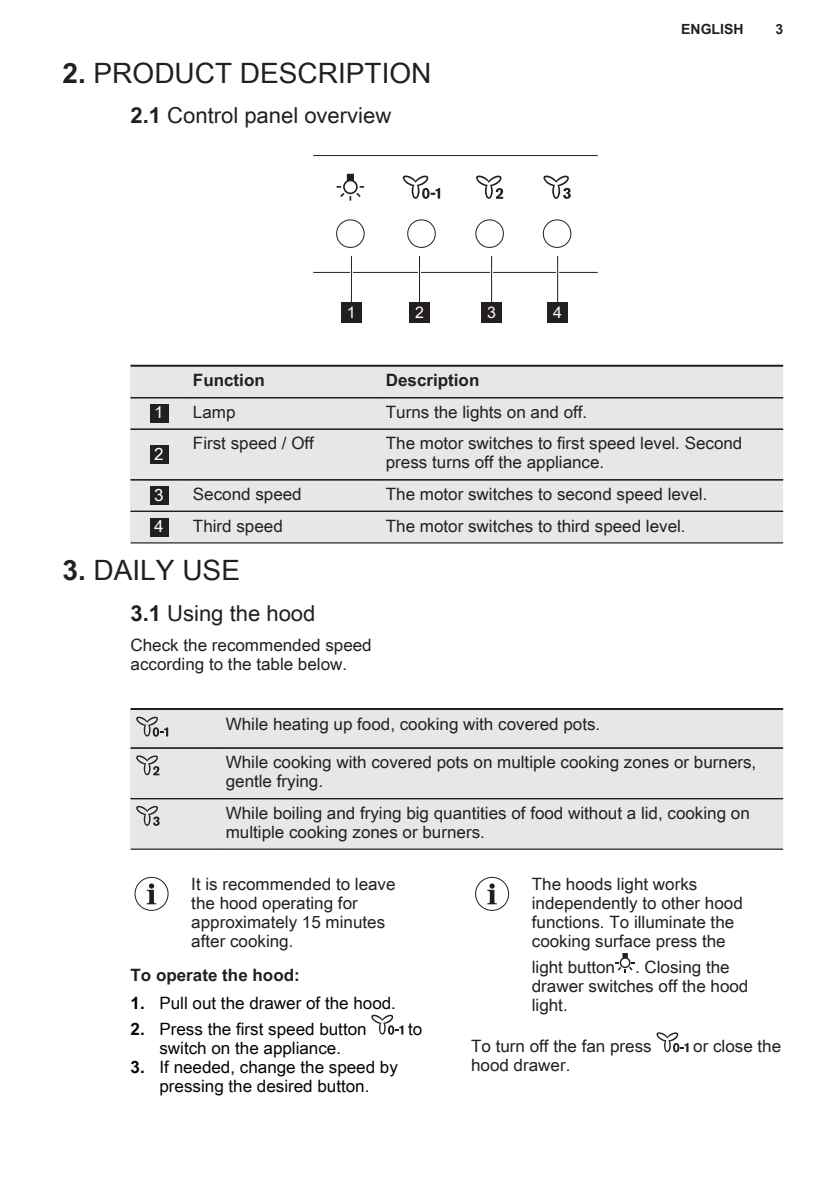
<style>
.page{position:relative;width:840px;height:1191px;background:#fff}
.page>*{position:absolute;margin:0;border:0;box-sizing:border-box;transform-origin:0 0}
.t1{font:28px "Arial Unicode MS";color:#231f20}
.t2{font:22px "Arial Unicode MS";color:#231f20}
.t3{font:17px/19px "Arial Unicode MS";color:#231f20}
.t4{font:17px/19px "Arial Unicode MS";color:#040503;text-align:center}
.t5{font:700 17px "Arial Unicode MS";color:#231f20}
.t6{font:17px "Arial Unicode MS";color:#fff}
.t7{font:16px "Arial";color:#fff}
.t8{font:700 14px "Arial Unicode MS";color:#231f20}
.s1{font-weight:700}
</style>
<div class="page">
<svg style="left:336px;top:219px;width:29px;height:29px"></svg>
<svg style="left:407px;top:219px;width:29px;height:29px"></svg>
<svg style="left:475px;top:219px;width:29px;height:29px"></svg>
<svg style="left:542px;top:219px;width:30px;height:29px"></svg>
<svg style="left:336px;top:174px;width:28px;height:27px"></svg>
<svg style="left:476px;top:175px;width:27px;height:24px"></svg>
<svg style="left:543px;top:175px;width:27px;height:24px"></svg>
<svg style="left:402px;top:175px;width:38px;height:24px"></svg>
<hr style="left:313px;top:272px;width:284px;height:1px;background:#231f20">
<hr style="left:313px;top:155px;width:284px;height:1px;background:#231f20">
<hr style="left:556px;top:256px;width:3px;height:56px;background:#fff">
<hr style="left:557px;top:256px;width:1px;height:56px;background:#231f20">
<div style="left:547px;top:302px;width:20px;height:20px;background:#231f20"></div>
<hr style="left:490px;top:256px;width:3px;height:56px;background:#fff">
<hr style="left:491px;top:256px;width:1px;height:56px;background:#231f20">
<div style="left:481px;top:302px;width:20px;height:20px;background:#231f20"></div>
<hr style="left:418px;top:256px;width:3px;height:56px;background:#fff">
<hr style="left:419px;top:256px;width:1px;height:56px;background:#231f20">
<div style="left:409px;top:302px;width:20px;height:20px;background:#231f20"></div>
<hr style="left:350px;top:256px;width:3px;height:56px;background:#fff">
<hr style="left:351px;top:256px;width:1px;height:56px;background:#231f20">
<div style="left:341px;top:302px;width:20px;height:20px;background:#231f20"></div>
<div style="left:130px;top:366px;width:652px;height:177px;background:#e6e7e9"></div>
<div style="left:150px;top:404px;width:19px;height:19px;background:#231f20"></div>
<div style="left:150px;top:445px;width:19px;height:19px;background:#231f20"></div>
<div style="left:150px;top:486px;width:19px;height:19px;background:#231f20"></div>
<div style="left:150px;top:518px;width:19px;height:18px;background:#231f20"></div>
<hr style="left:130px;top:365px;width:57px;height:2px;background:#231f20">
<hr style="left:187px;top:365px;width:193px;height:2px;background:#231f20">
<hr style="left:380px;top:365px;width:402px;height:2px;background:#231f20">
<hr style="left:130px;top:397px;width:57px;height:1px;background:#231f20">
<hr style="left:187px;top:397px;width:193px;height:1px;background:#231f20">
<hr style="left:380px;top:397px;width:402px;height:1px;background:#231f20">
<hr style="left:130px;top:428px;width:57px;height:2px;background:#231f20">
<hr style="left:187px;top:428px;width:193px;height:2px;background:#231f20">
<hr style="left:380px;top:428px;width:402px;height:2px;background:#231f20">
<hr style="left:130px;top:479px;width:57px;height:1px;background:#231f20">
<hr style="left:187px;top:479px;width:193px;height:1px;background:#231f20">
<hr style="left:380px;top:479px;width:402px;height:1px;background:#231f20">
<hr style="left:130px;top:511px;width:57px;height:1px;background:#231f20">
<hr style="left:130px;top:542px;width:57px;height:1px;background:#231f20">
<hr style="left:187px;top:511px;width:193px;height:1px;background:#231f20">
<hr style="left:187px;top:542px;width:193px;height:1px;background:#231f20">
<hr style="left:380px;top:511px;width:402px;height:1px;background:#231f20">
<hr style="left:380px;top:542px;width:402px;height:1px;background:#231f20">
<div style="left:130px;top:709px;width:652px;height:140px;background:#e6e7e9"></div>
<svg style="left:136px;top:716px;width:32px;height:20px"></svg>
<svg style="left:136px;top:755px;width:23px;height:20px"></svg>
<svg style="left:136px;top:806px;width:23px;height:20px"></svg>
<hr style="left:130px;top:708px;width:90px;height:2px;background:#231f20">
<hr style="left:220px;top:708px;width:562px;height:2px;background:#231f20">
<hr style="left:130px;top:747px;width:90px;height:1px;background:#231f20">
<hr style="left:220px;top:747px;width:562px;height:1px;background:#231f20">
<hr style="left:130px;top:798px;width:90px;height:1px;background:#231f20">
<hr style="left:130px;top:848px;width:90px;height:1px;background:#231f20">
<hr style="left:220px;top:798px;width:562px;height:1px;background:#231f20">
<hr style="left:220px;top:848px;width:562px;height:1px;background:#231f20">
<svg style="left:134px;top:877px;width:34px;height:34px"></svg>
<svg style="left:371px;top:1014px;width:32px;height:20px"></svg>
<svg style="left:475px;top:877px;width:34px;height:34px"></svg>
<svg style="left:615px;top:953px;width:19px;height:19px"></svg>
<svg style="left:656px;top:1032px;width:32px;height:20px"></svg>
<p class="t1" style="left:62px;top:52px;width:370px"><span class="s1">2.</span> PRODUCT DESCRIPTION</p>
<p class="t2" style="left:130px;top:99px;width:262px"><span class="s1">2.1</span> Control panel overview</p>
<p class="t7" style="left:347px;top:303px;width:10px">1</p>
<p class="t7" style="left:415px;top:303px;width:10px">2</p>
<p class="t7" style="left:487px;top:303px;width:10px">3</p>
<p class="t7" style="left:553px;top:303px;width:10px">4</p>
<p class="t5" style="left:193px;top:368px;width:73px">Function</p>
<p class="t5" style="left:385px;top:368px;width:95px">Description</p>
<p class="t8" style="left:680px;top:19px;width:64px">ENGLISH</p>
<p class="t8" style="left:775px;top:19px;width:9px">3</p>
<p class="t6" style="left:154px;top:400px;width:11px">1</p>
<p class="t3" style="left:193px;top:402px;width:44px">Lamp</p>
<p class="t3" style="left:385px;top:402px;width:203px">Turns the lights on and off.</p>
<p class="t6" style="left:154px;top:441px;width:11px">2</p>
<p class="t3" style="left:193px;top:433px;width:122px">First speed / Off</p>
<p class="t3" style="left:385px;top:433px;width:358px">The motor switches to first speed level. Second press turns off the appliance.</p>
<p class="t6" style="left:154px;top:482px;width:11px">3</p>
<p class="t3" style="left:193px;top:484px;width:110px">Second speed</p>
<p class="t3" style="left:385px;top:484px;width:323px">The motor switches to second speed level.</p>
<p class="t6" style="left:154px;top:514px;width:11px">4</p>
<p class="t3" style="left:193px;top:515px;width:91px">Third speed</p>
<p class="t3" style="left:385px;top:515px;width:301px">The motor switches to third speed level.</p>
<p class="t1" style="left:62px;top:550px;width:179px"><span class="s1">3.</span> DAILY USE</p>
<p class="t2" style="left:130px;top:597px;width:186px"><span class="s1">3.1</span> Using the hood</p>
<p class="t3" style="left:130px;top:635px;width:242px">Check the recommended speed according to the table below.</p>
<p class="t3" style="left:225px;top:713px;width:376px">While heating up food, cooking with covered pots.</p>
<p class="t3" style="left:225px;top:752px;width:532px">While cooking with covered pots on multiple cooking zones or burners, gentle frying.</p>
<p class="t3" style="left:225px;top:803px;width:525px">While boiling and frying big quantities of food without a lid, cooking on multiple cooking zones or burners.</p>
<p class="t3" style="left:191px;top:874px;width:206px">It is recommended to leave the hood operating for approximately 15 minutes after cooking.</p>
<p class="t5" style="left:130px;top:962px;width:171px">To operate the hood:</p>
<p class="t4" style="left:130px;top:992px;width:267px"><span class="s1">1.</span> Pull out the drawer of the hood.</p>
<p class="t4" style="left:130px;top:1019px;width:237px"><span class="s1">2.</span> Press the first speed button</p>
<p class="t4" style="left:408px;top:1019px;width:16px">to</p>
<p class="t4" style="left:159px;top:1038px;width:183px">switch on the appliance.</p>
<p class="t4" style="left:130px;top:1057px;width:269px"><span class="s1">3.</span> If needed, change the speed by pressing the desired button.</p>
<p class="t3" style="left:531px;top:874px;width:212px">The hoods light works independently to other hood functions. To illuminate the cooking surface press the</p>
<p class="t3" style="left:531px;top:957px;width:218px">light button . Closing the drawer switches off the hood light.</p>
<p class="t3" style="left:471px;top:1036px;width:182px">To turn off the fan press</p>
<p class="t3" style="left:692px;top:1036px;width:89px">or close the</p>
<p class="t3" style="left:471px;top:1055px;width:101px">hood drawer.</p>
</div>
